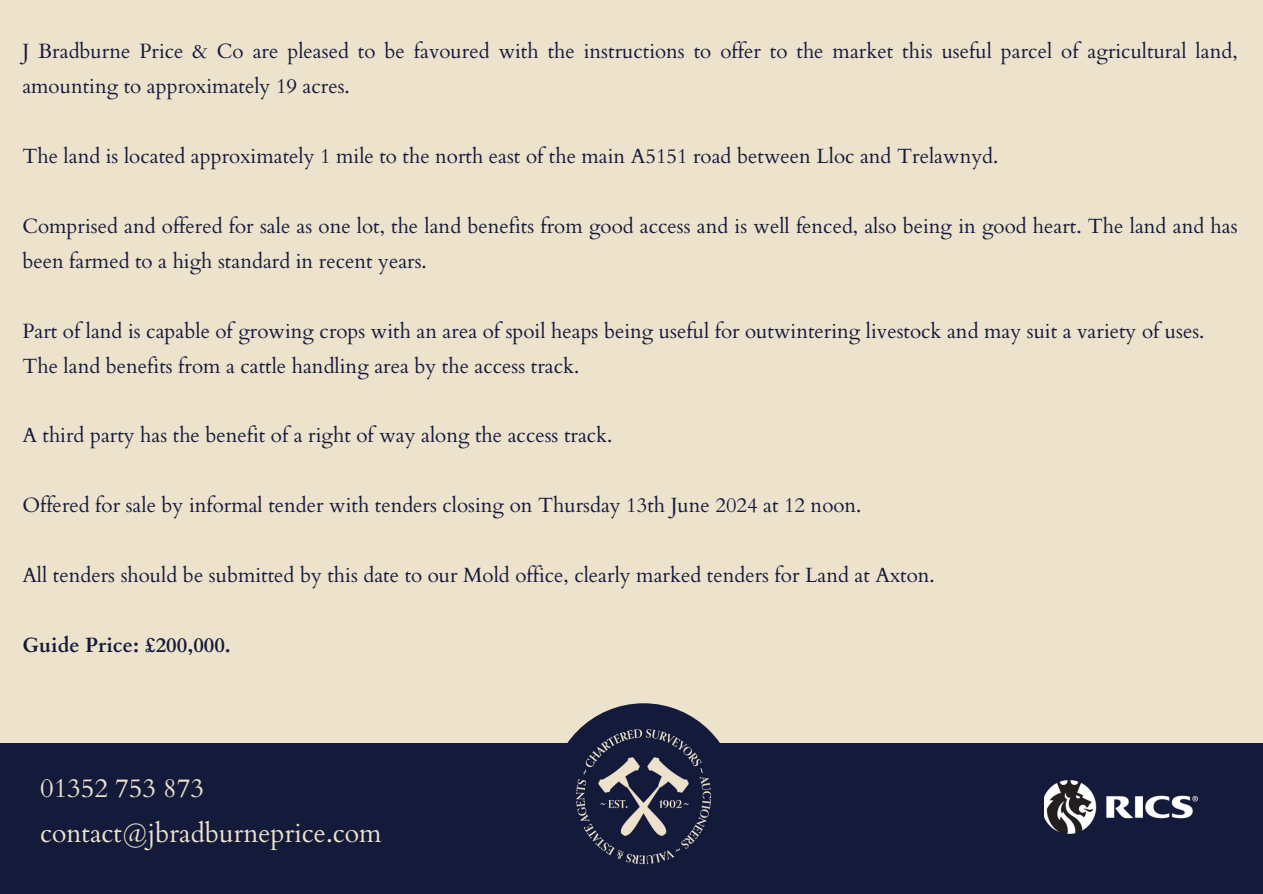
<style>
.page{position:relative;width:1263px;height:894px;background:#fff}
.page>*{position:absolute;margin:0;border:0;box-sizing:border-box;transform-origin:0 0}
.t1{font:700 31.05px "Cardo";color:#ede2cc}
.t2{font:26.55px/45px "Cardo";color:#ede2cc}
.t3{font:700 25.05px/41.7px "Cardo";color:#ede2cc}
.t4{font:20.55px/34.8px "Cardo";color:#141a3a}
.t5{font:700 20.55px "Cardo";color:#141a3a}
</style>
<div class="page">
<div style="left:0;top:0;width:1263px;height:893px;background:#ede2cc"></div>
<div style="left:0;top:742px;width:1263px;height:151px;background:#141a3a"></div>
<img style="left:550px;top:703px;width:187px;height:186px;border-radius:50%">
<img style="left:1045px;top:780px;width:153px;height:54px">
<p class="t4" style="left:22px;top:35px;width:1217px">J Bradburne Price &amp; Co are pleased to be favoured with the instructions to offer to the market this useful parcel of agricultural land, amounting to approximately 19 acres.</p>
<p class="t4" style="left:22px;top:139px;width:977px">The land is located approximately 1 mile to the north east of the main A5151 road between Lloc and Trelawnyd.</p>
<h1 class="t4" style="left:22px;top:209px;width:1217px">Comprised and offered for sale as one lot, the land benefits from good access and is well fenced, also being in good heart. The land and has been farmed to a high standard in recent years.</h1>
<p class="t4" style="left:22px;top:314px;width:1184px">Part of land is capable of growing crops with an area of spoil heaps being useful for outwintering livestock and may suit a variety of uses.</p>
<p class="t4" style="left:22px;top:348px;width:558px">The land benefits from a cattle handling area by the access track.</p>
<h3 class="t4" style="left:22px;top:418px;width:592px">A third party has the benefit of a right of way along the access track.</h3>
<p class="t4" style="left:22px;top:488px;width:841px">Offered for sale by informal tender with tenders closing on Thursday 13th June 2024 at 12 noon.</p>
<p class="t4" style="left:22px;top:558px;width:914px">All tenders should be submitted by this date to our Mold office, clearly marked tenders for Land at Axton.</p>
<h3 class="t5" style="left:22px;top:631px;width:210px">Guide Price: £200,000.</h3>
<h4 class="t2" style="left:40px;top:766px;width:343px">01352 753 873 contact@jbradburneprice.com</h4>
<p class="t3" style="left:22px;top:778px;width:352px">01352 753 873 contact@jbradburneprice.com</p>
<p class="t1" style="left:29px;top:782px;width:193px">01352 753 873</p>
</div>
